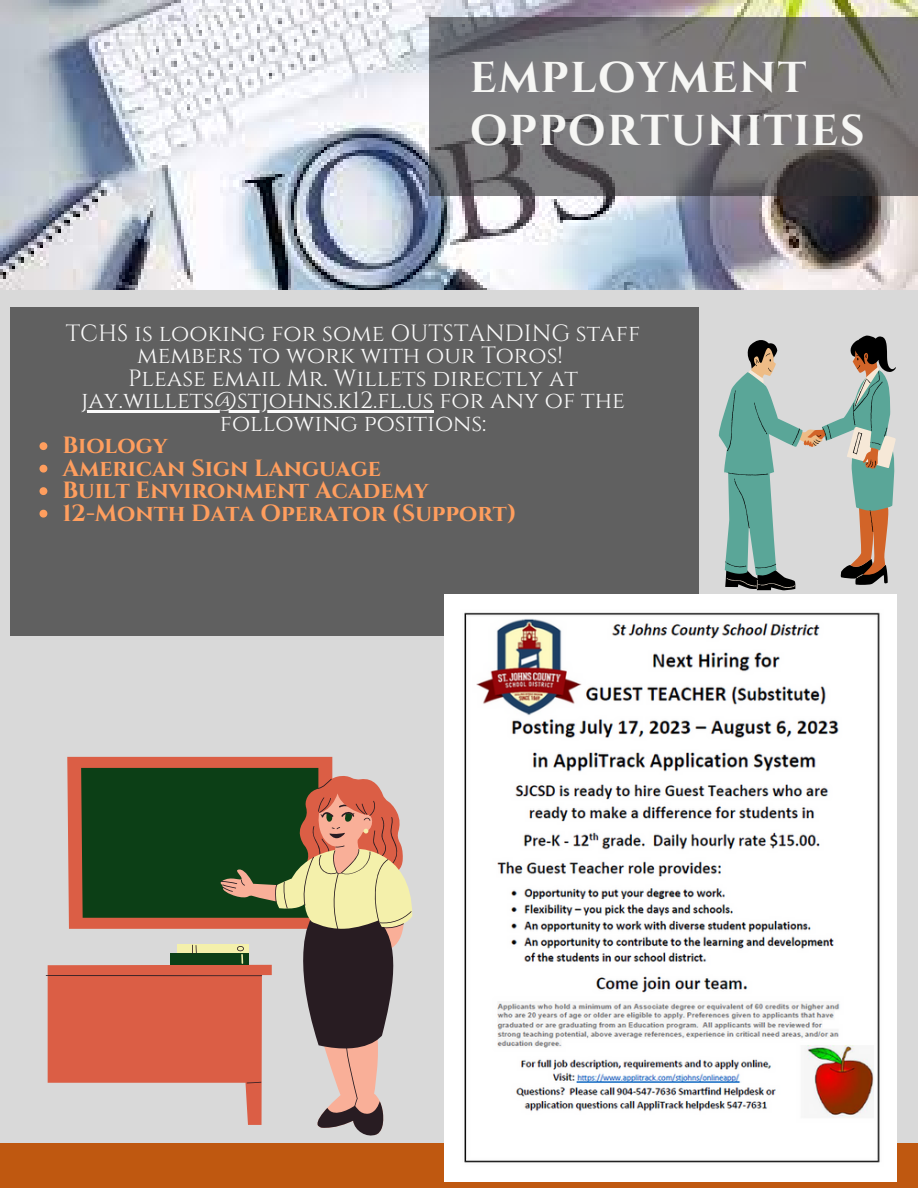
<style>
.page{position:relative;width:918px;height:1188px;background:#d9d9d9}
.page>*{position:absolute;margin:0;border:0;box-sizing:border-box;transform-origin:0 0}
.t1{font:700 43.05px "Cinzel";letter-spacing:.03em;color:#f6f6f4}
.t2{font:23.4px/22.5px "Cinzel";color:#fafafa;text-align:center}
.t3{font:700 23.4px "Cinzel";color:#ff9e5e}
</style>
<div class="page">
<img style="left:0;top:0;width:918px;height:289px">
<svg style="left:429px;top:17px;width:489px;height:179px;fill:#7b797a"></svg>
<div style="left:0;top:1143px;width:918px;height:45px;background:#bf5810"></div>
<div style="left:10px;top:307px;width:688px;height:329px;background:#606060"></div>
<img style="left:444px;top:594px;width:453px;height:587px">
<svg style="left:718px;top:335px;width:178px;height:255px"></svg>
<svg style="left:67px;top:757px;width:265px;height:11px;fill:#db5e45"></svg>
<svg style="left:46px;top:768px;width:366px;height:368px"></svg>
<svg style="left:40px;top:442px;width:7px;height:8px"></svg>
<svg style="left:40px;top:465px;width:7px;height:8px"></svg>
<svg style="left:40px;top:487px;width:7px;height:8px"></svg>
<svg style="left:40px;top:510px;width:7px;height:8px"></svg>
<hr style="left:81px;top:411px;width:353px;height:2px;background:#fafafa">
<p class="t1" style="left:470px;top:51px;width:338px">EMPLOYMENT</p>
<p class="t1" style="left:470px;top:103px;width:396px">OPPORTUNITIES</p>
<p class="t2" style="left:66px;top:323px;width:576px">TCHS is looking for some OUTSTANDING staff members to work with our Toros!</p>
<p class="t2" style="left:81px;top:368px;width:545px">Please email Mr. Willets directly at jay.willets@stjohns.k12.fl.us for any of the following positions:</p>
<p class="t3" style="left:62px;top:431px;width:107px">Biology</p>
<p class="t3" style="left:62px;top:453px;width:320px">American Sign Language</p>
<p class="t3" style="left:62px;top:476px;width:368px">Built Environment Academy</p>
<p class="t3" style="left:62px;top:498px;width:456px">12-Month Data Operator (Support)</p>
</div>
